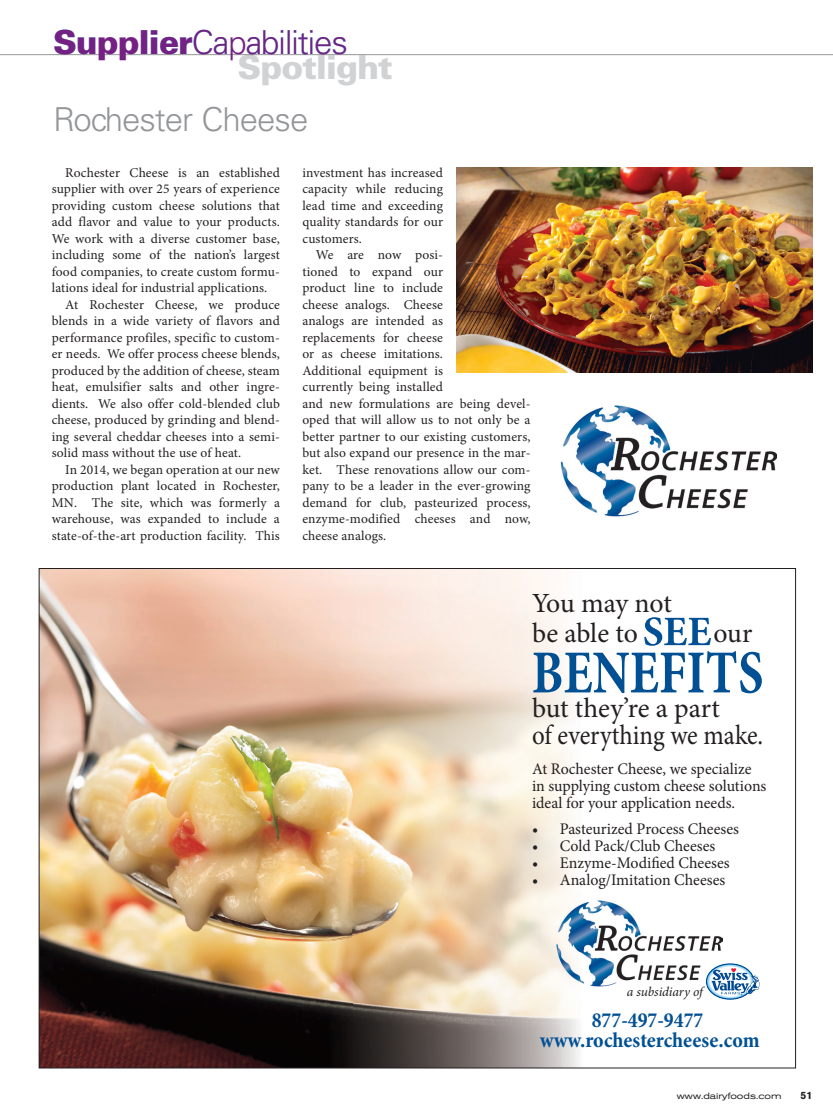
<style>
.page{position:relative;width:833px;height:1116px;background:#fff}
.page>*{position:absolute;margin:0;border:0;box-sizing:border-box;transform-origin:0 0}
.t1{font:300 33px "Univers";letter-spacing:-.03em;color:#752183}
.t2{font:300 33px "Univers";letter-spacing:-.03em;color:#939598}
.t3{font:900 33px "Univers";letter-spacing:-.03em;color:#d1d2d4}
.t4{font:27.75px/29.2px "Minion Pro";letter-spacing:-.005em;color:#231f20}
.t5{font:700 condensed 21.6px/20.1px "Minion Pro";color:#015094;text-align:center}
.t6{font:16.2px/17px "Minion Pro";color:#231f20}
.t7{font:13.5px/16.5px "Minion Pro";letter-spacing:.01em;color:#231f20;text-align:justify}
.t8{font:italic 13.35px "Minion Pro";letter-spacing:-.01em;color:#231f20}
.t9{font:700 10.5px "Akzidenz Grotesk BE";color:#231f20}
.t10{font:expanded 9px "Akzidenz Grotesk BE";color:#231f20}
.s1{font-weight:900}
</style>
<div class="page">
<hr style="left:0;top:54px;width:832px;height:1px;background:#939598">
<img style="left:456px;top:167px;width:356px;height:205px">
<img style="left:352px;top:570px;width:222px;height:351px">
<img style="left:41px;top:570px;width:311px;height:496px">
<img style="left:352px;top:921px;width:209px;height:145px">
<img style="left:551px;top:896px;width:171px;height:95px">
<svg style="left:706px;top:963px;width:54px;height:37px"></svg>
<svg style="left:533px;top:617px;width:228px;height:76px"></svg>
<img style="left:560px;top:405px;width:216px;height:112px">
<h1 class="t1" style="left:53px;top:23px;width:296px"><span class="s1">Supplier</span>Capabilities</h1>
<h1 class="t3" style="left:238px;top:46px;width:157px">Spotlight</h1>
<h1 class="t2" style="left:53px;top:99px;width:257px">Rochester Cheese</h1>
<p class="t7" style="left:65px;top:164px;width:216px">Rochester Cheese is an established</p>
<p class="t7" style="left:52px;top:181px;width:230px">supplier with over 25 years of experience</p>
<p class="t7" style="left:52px;top:197px;width:229px">providing custom cheese solutions that</p>
<p class="t7" style="left:52px;top:214px;width:230px">add flavor and value to your products.</p>
<p class="t7" style="left:52px;top:230px;width:229px">We work with a diverse customer base,</p>
<p class="t7" style="left:52px;top:247px;width:229px">including some of the nation’s largest</p>
<p class="t7" style="left:52px;top:263px;width:229px">food companies, to create custom formu-</p>
<p class="t7" style="left:52px;top:280px;width:217px">lations ideal for industrial applications.</p>
<p class="t7" style="left:65px;top:296px;width:216px">At Rochester Cheese, we produce</p>
<p class="t7" style="left:52px;top:313px;width:229px">blends in a wide variety of flavors and</p>
<p class="t7" style="left:52px;top:329px;width:229px">performance profiles, specific to custom-</p>
<p class="t7" style="left:52px;top:346px;width:230px">er needs. We offer process cheese blends,</p>
<p class="t7" style="left:52px;top:362px;width:230px">produced by the addition of cheese, steam</p>
<p class="t7" style="left:52px;top:379px;width:230px">heat, emulsifier salts and other ingre-</p>
<p class="t7" style="left:52px;top:395px;width:230px">dients. We also offer cold-blended club</p>
<p class="t7" style="left:52px;top:412px;width:229px">cheese, produced by grinding and blend-</p>
<p class="t7" style="left:52px;top:428px;width:229px">ing several cheddar cheeses into a semi-</p>
<p class="t7" style="left:52px;top:445px;width:191px">solid mass without the use of heat.</p>
<p class="t7" style="left:65px;top:461px;width:216px">In 2014, we began operation at our new</p>
<p class="t7" style="left:52px;top:478px;width:230px">production plant located in Rochester,</p>
<p class="t7" style="left:52px;top:494px;width:230px">MN. The site, which was formerly a</p>
<p class="t7" style="left:52px;top:511px;width:229px">warehouse, was expanded to include a</p>
<p class="t7" style="left:52px;top:527px;width:230px">state-of-the-art production facility. This</p>
<p class="t7" style="left:302px;top:164px;width:142px">investment has increased capacity while reducing lead time and exceeding quality standards for our customers.</p>
<p class="t7" style="left:302px;top:247px;width:230px;text-align:left;text-indent:14px">We are now posi-<br>tioned to expand our<br>product line to include<br>cheese analogs. Cheese<br>analogs are intended as<br>replacements for cheese<br>or as cheese imitations.<br>Additional equipment is<br>currently being installed<br>and new formulations are being devel&shy;oped that will allow us to not only be a better partner to our existing customers, but also expand our presence in the mar&shy;ket. These renovations allow our com&shy;pany to be a leader in the ever-growing demand for club, pasteurized process, enzyme-modified cheeses and now, cheese analogs.</p>
<h2 class="t4" style="left:532px;top:589px;width:141px">You may not be able to</h2>
<h2 class="t4" style="left:713px;top:618px;width:40px">our</h2>
<h2 class="t4" style="left:532px;top:694px;width:233px;line-height:27.8px">but they’re a part<br>of everything we make.</h2>
<p class="t6" style="left:532px;top:761px;width:236px">At Rochester Cheese, we specialize in supplying custom cheese solutions ideal for your application needs.</p>
<p class="t6" style="left:532px;top:821px;width:208px">• Pasteurized Process Cheeses</p>
<p class="t6" style="left:532px;top:838px;width:185px">• Cold Pack/Club Cheeses</p>
<p class="t6" style="left:532px;top:855px;width:199px">• Enzyme-Modified Cheeses</p>
<p class="t6" style="left:532px;top:872px;width:195px">• Analog/Imitation Cheeses</p>
<p class="t8" style="left:627px;top:982px;width:77px">a subsidiary of</p>
<h3 class="t5" style="left:539px;top:1010px;width:221px">877-497-9477 www.rochestercheese.com</h3>
<p class="t10" style="left:676px;top:1091px;width:106px">www.dairyfoods.com</p>
<p class="t9" style="left:800px;top:1089px;width:13px">51</p>
</div>
